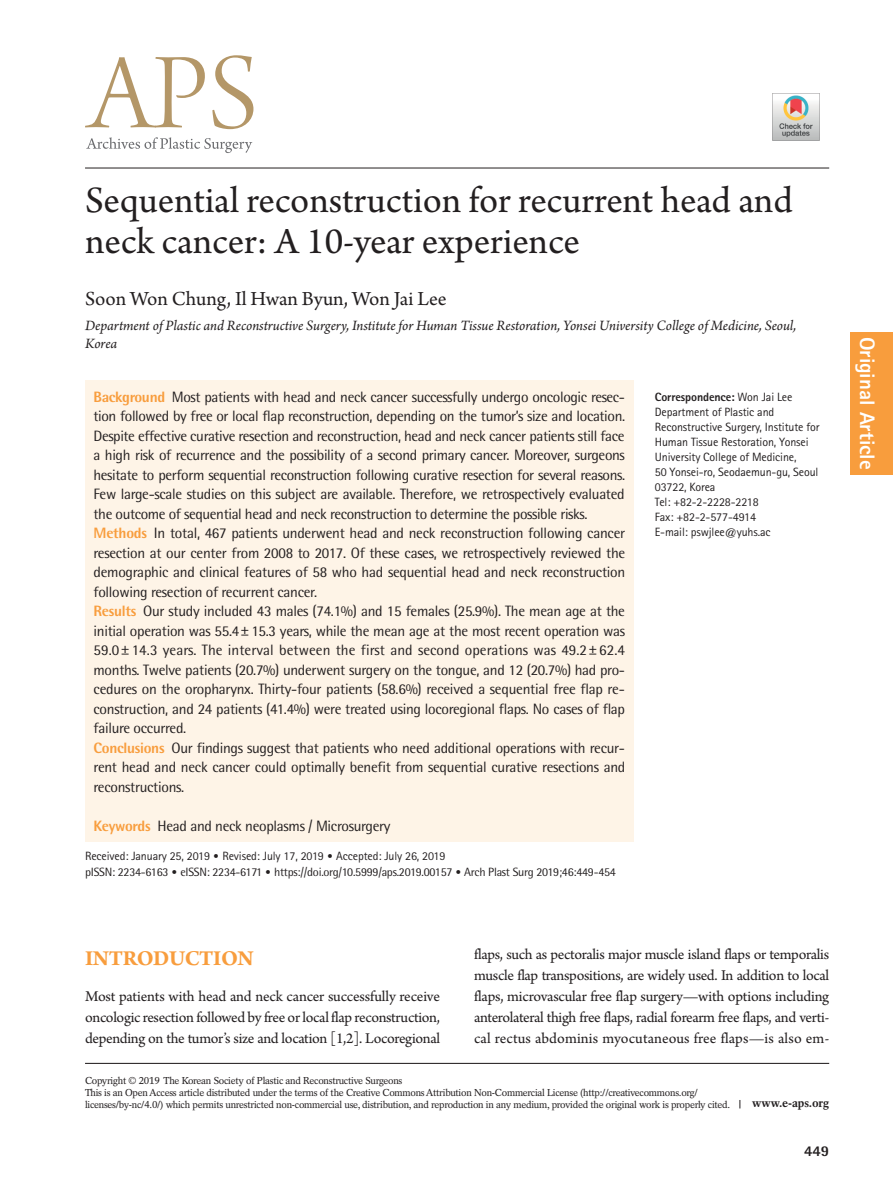
<style>
.page{position:relative;width:893px;height:1191px;background:#fff}
.page>*{position:absolute;margin:0;border:0;box-sizing:border-box;transform-origin:0 0}
.제목{font:39px/41px "Arno Pro";color:#231f20}
.대제목{font:700 22.5px "Arno Pro";letter-spacing:-.02em;color:#f89d3d}
.저자{font:21px "Arno Pro";letter-spacing:-.005em;color:#231f20}
.t1{font:800 21px "Rotis Sans Serif Std";color:#fff}
.본문_0{font:15.75px/21px "Arno Pro";letter-spacing:-.01em;color:#231f20;text-align:justify}
.초록{font:15px/19.5px "Rotis Semi Sans Std";letter-spacing:-.02em;color:#231f20;text-align:justify}
.소속{font:italic 15px/18px "Arno Pro";letter-spacing:-.005em;color:#231f20}
.t2{font:800 15px "Rotis Semi Sans Std";color:#231f20}
.교신저자{font:12px/15px "Rotis Sans Serif Std";letter-spacing:-.01em;color:#231f20}
.t3{font:12px "Rotis Semi Sans Std";letter-spacing:-.02em;color:#231f20}
.교신저자-2{font:800 12px "Rotis Sans Serif Std";letter-spacing:-.01em;color:#231f20}
.t4{font:700 12px "Rotation LT Std";letter-spacing:-.01em;color:#231f20}
.t5{font:10.05px/12px "Rotation LT Std";letter-spacing:-.025em;color:#231f20}
.s1{font-weight:800;color:#f89d3d}
.s2{font-family:"DIN Pro";font-weight:300}
.s3{font-weight:400}
</style>
<div class="page">
<div style="left:850px;top:332px;width:43px;height:142px;background:#f89d3d"></div>
<hr style="left:85px;top:1062px;width:744px;height:2px;background:#231f20">
<hr style="left:85px;top:168px;width:744px;height:1px;background:#231f20">
<svg style="left:85px;top:55px;width:168px;height:74px"></svg>
<svg style="left:86px;top:137px;width:166px;height:16px"></svg>
<div style="left:85px;top:380px;width:549px;height:461px;background:#fef4e7"></div>
<img style="left:772px;top:94px;width:47px;height:47px">
<p class="제목" style="left:85px;top:182px;width:709px">Sequential reconstruction for recurrent head and neck cancer: A 10-year experience</p>
<p class="저자" style="left:85px;top:287px;width:363px">Soon Won Chung, Il Hwan Byun, Won Jai Lee</p>
<p class="소속" style="left:85px;top:317px;width:713px">Department of Plastic and Reconstructive Surgery, Institute for Human Tissue Restoration, Yonsei University College of Medicine, Seoul,<br>Korea</p>
<p class="초록" style="left:94px;top:387px;width:533px"><span class="s1">Background</span> Most patients with head and neck cancer successfully undergo oncologic resec&shy;tion followed by free or local flap reconstruction, depending on the tumor’s size and location.<br>Despite effective curative resection and reconstruction, head and neck cancer patients still face a high risk of recurrence and the possibility of a second primary cancer. Moreover, surgeons hesitate to perform sequential reconstruction following curative resection for several reasons.<br>Few large-scale studies on this subject are available. Therefore, we retrospectively evaluated the outcome of sequential head and neck reconstruction to determine the possible risks.</p>
<p class="초록" style="left:94px;top:523px;width:533px"><span class="s1">Methods</span> In total, 467 patients underwent head and neck reconstruction following cancer resection at our center from 2008 to 2017. Of these cases, we retrospectively reviewed the demographic and clinical features of 58 who had sequential head and neck reconstruction following resection of recurrent cancer.</p>
<p class="초록" style="left:94px;top:601px;width:533px"><span class="s1">Results</span> Our study included 43 males (74.1%) and 15 females (25.9%). The mean age at the initial operation was 55.4±15.3 years, while the mean age at the most recent operation was 59.0±14.3 years. The interval between the first and second operations was 49.2±62.4 months. Twelve patients (20.7%) underwent surgery on the tongue, and 12 (20.7%) had pro&shy;cedures on the oropharynx. Thirty-four patients (58.6%) received a sequential free flap re&shy;construction, and 24 patients (41.4%) were treated using locoregional flaps. No cases of flap failure occurred.</p>
<p class="초록" style="left:94px;top:738px;width:533px"><span class="s1">Conclusions</span> Our findings suggest that patients who need additional operations with recur&shy;rent head and neck cancer could optimally benefit from sequential curative resections and reconstructions.</p>
<p class="초록" style="left:94px;top:816px;width:299px"><span class="s1">Keywords</span> Head and neck neoplasms / Microsurgery</p>
<p class="교신저자" style="left:85px;top:848px;width:362px">Received: January 25, 2019 <span class="s2">•</span> Revised: July 17, 2019 <span class="s2">•</span> Accepted: July 26, 2019</p>
<p class="t3" style="left:85px;top:864px;width:532px">pISSN: 2234-6163 <span class="s2">•</span> eISSN: 2234-6171 <span class="s2">•</span> https://doi.org/10.5999/aps.2019.00157 <span class="s2">•</span> Arch Plast Surg 2019;46:449-454</p>
<p class="교신저자-2" style="left:655px;top:389px;width:139px">Correspondence: <span class="s3">Won Jai Lee</span></p>
<p class="교신저자" style="left:655px;top:404px;width:166px">Department of Plastic and<br>Reconstructive Surgery, Institute for<br>Human Tissue Restoration, Yonsei<br>University College of Medicine,<br>50 Yonsei-ro, Seodaemun-gu, Seoul<br>03722, Korea</p>
<p class="교신저자" style="left:655px;top:494px;width:105px">Tel: +82-2-2228-2218</p>
<p class="교신저자" style="left:655px;top:509px;width:103px">Fax: +82-2-577-4914</p>
<p class="교신저자" style="left:655px;top:524px;width:117px">E-mail: pswjlee@yuhs.ac</p>
<h3 class="t1" style="left:881px;top:336px;width:134px;rotate:90deg">Original Article</h3>
<p class="대제목" style="left:85px;top:945px;width:170px">INTRODUCTION</p>
<p class="본문_0" style="left:85px;top:987px;width:356px">Most patients with head and neck cancer successfully receive oncologic resection followed by free or local flap reconstruction, depending on the tumor’s size and location [1,2]. Locoregional</p>
<p class="본문_0" style="left:474px;top:945px;width:357px">flaps, such as pectoralis major muscle island flaps or temporalis muscle flap transpositions, are widely used. In addition to local flaps, microvascular free flap surgery—with options including anterolateral thigh free flaps, radial forearm free flaps, and verti&shy;cal rectus abdominis myocutaneous free flaps—is also em-</p>
<p class="t5" style="left:85px;top:1074px;width:319px">Copyright © 2019 The Korean Society of Plastic and Reconstructive Surgeons</p>
<p class="t5" style="left:85px;top:1086px;width:647px">This is an Open Access article distributed under the terms of the Creative Commons Attribution Non-Commercial License (http://creativecommons.org/ licenses/by-nc/4.0/) which permits unrestricted non-commercial use, distribution, and reproduction in any medium, provided the original work is properly cited.</p>
<p class="t4" style="left:752px;top:1096px;width:78px">www.e-aps.org</p>
<p class="t2" style="left:804px;top:1141px;width:27px">449</p>
</div>
